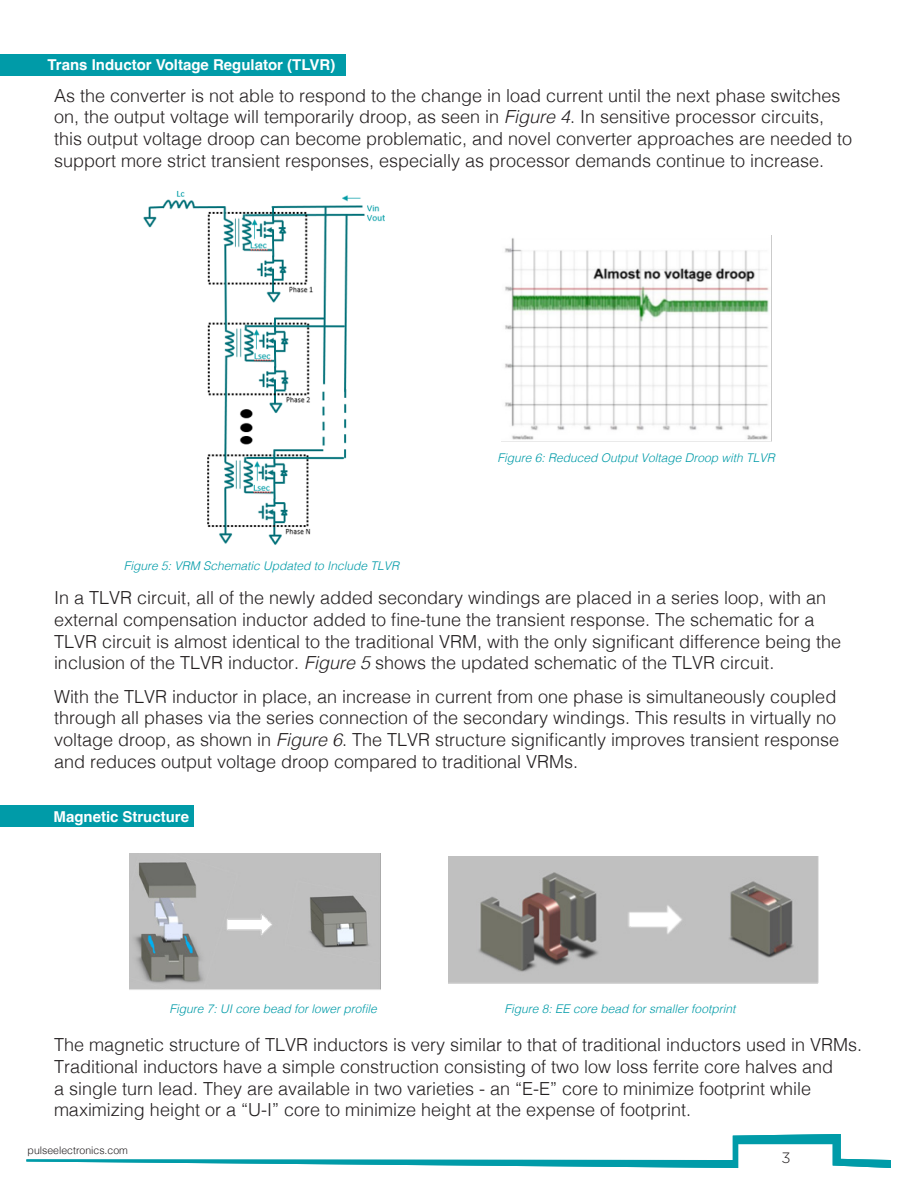
<style>
.page{position:relative;width:918px;height:1188px;background:#fff}
.page>*{position:absolute;margin:0;border:0;box-sizing:border-box;transform-origin:0 0}
.t1{font:300 18px/21.6px "Helvetica";color:#231f20}
.t2{font:700 15px "Helvetica";color:#fff}
.t3{font:300 15px "Gotham";color:#231f20}
.t4{font:italic 300 12px "Helvetica";color:#009ba8}
.t5{font:300 10.5px "Helvetica";color:#231f20}
.s1{font-style:italic}
</style>
<div class="page">
<div style="left:0;top:54px;width:346px;height:21px;background:#009ba8"></div>
<div style="left:0;top:806px;width:193px;height:21px;background:#009ba8"></div>
<svg style="left:26px;top:1134px;width:865px;height:34px"></svg>
<img style="left:143px;top:190px;width:242px;height:355px">
<img style="left:501px;top:238px;width:270px;height:204px">
<img style="left:130px;top:854px;width:251px;height:136px">
<img style="left:448px;top:856px;width:370px;height:128px">
<p class="t2" style="left:48px;top:56px;width:289px">Trans Inductor Voltage Regulator (TLVR)</p>
<p class="t1" style="left:54px;top:83px;width:800px">As the converter is not able to respond to the change in load current until the next phase switches on, the output voltage will temporarily droop, as seen in <span class="s1">Figure 4</span>. In sensitive processor circuits, this output voltage droop can become problematic, and novel converter approaches are needed to support more strict transient responses, especially as processor demands continue to increase.</p>
<p class="t4" style="left:124px;top:556px;width:277px">Figure 5: VRM Schematic Updated to Include TLVR</p>
<p class="t4" style="left:497px;top:447px;width:279px">Figure 6: Reduced Output Voltage Droop with TLVR</p>
<p class="t1" style="left:54px;top:586px;width:789px">In a TLVR circuit, all of the newly added secondary windings are placed in a series loop, with an external compensation inductor added to fine-tune the transient response. The schematic for a TLVR circuit is almost identical to the traditional VRM, with the only significant difference being the inclusion of the TLVR inductor. <span class="s1">Figure 5</span> shows the updated schematic of the TLVR circuit.</p>
<p class="t1" style="left:54px;top:684px;width:787px">With the TLVR inductor in place, an increase in current from one phase is simultaneously coupled through all phases via the series connection of the secondary windings. This results in virtually no voltage droop, as shown in <span class="s1">Figure 6</span>. The TLVR structure significantly improves transient response and reduces output voltage droop compared to traditional VRMs.</p>
<p class="t2" style="left:54px;top:808px;width:137px">Magnetic Structure</p>
<p class="t4" style="left:170px;top:998px;width:209px">Figure 7: UI core bead for lower profile</p>
<p class="t4" style="left:505px;top:998px;width:232px">Figure 8: EE core bead for smaller footprint</p>
<p class="t1" style="left:54px;top:1033px;width:810px">The magnetic structure of TLVR inductors is very similar to that of traditional inductors used in VRMs.<br>Traditional inductors have a simple construction consisting of two low loss ferrite core halves and<br>a single turn lead. They are available in two varieties - an “E-E” core to minimize footprint while maximizing height or a “U-I” core to minimize height at the expense of footprint.</p>
<p class="t5" style="left:28px;top:1141px;width:102px">pulseelectronics.com</p>
<p class="t3" style="left:781px;top:1148px;width:11px">3</p>
</div>
